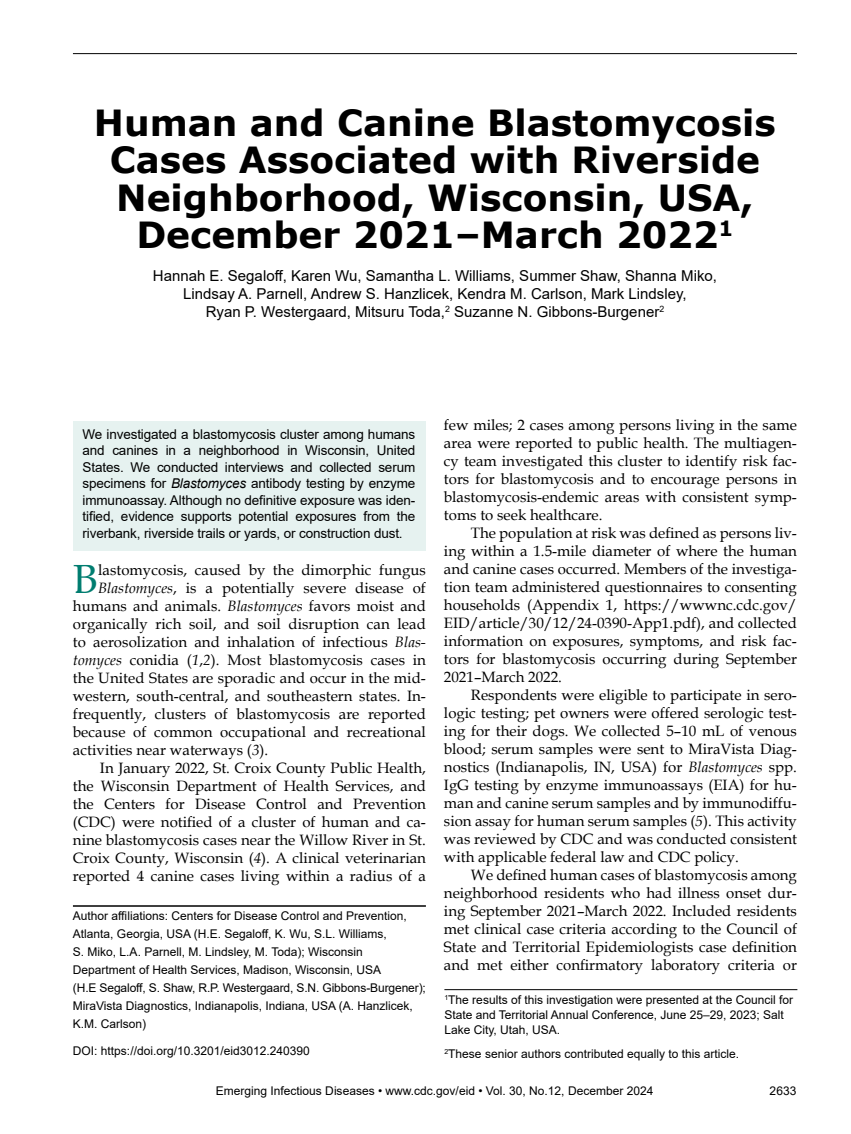
<style>
.page{position:relative;width:851px;height:1134px;background:#fff}
.page>*{position:absolute;margin:0;border:0;box-sizing:border-box;transform-origin:0 0}
.t1{font:40.8px "Book Antiqua";color:#007d70}
.t2{font:700 36px/37.5px "Verdana";color:#000;text-align:center}
.t3{font:15px/18px "Book Antiqua";color:#000;text-align:justify}
.t4{font:15px/18px "Arial";color:#000;text-align:center}
.t5{font:13.5px/16.5px "Arial";letter-spacing:-.01em;color:#000;text-align:justify}
.t6{font:12px/18px "Arial";color:#000}
.s1{font-style:italic}
</style>
<div class="page">
<hr style="left:73px;top:53px;width:723px;height:1px;background:#000">
<hr style="left:73px;top:905px;width:353px;height:2px;background:#000">
<div style="left:73px;top:421px;width:353px;height:130px;background:#e6f2f0"></div>
<hr style="left:444px;top:989px;width:353px;height:1px;background:#000">
<h2 class="t2" style="left:94px;top:103px;width:683px">Human and Canine Blastomycosis<br>Cases Associated with Riverside<br>Neighborhood, Wisconsin, USA,<br>December 2021–March 2022<sup>1</sup></h2>
<p class="t4" style="left:153px;top:267px;width:565px">Hannah E. Segaloff, Karen Wu, Samantha L. Williams, Summer Shaw, Shanna Miko,<br>Lindsay A. Parnell, Andrew S. Hanzlicek, Kendra M. Carlson, Mark Lindsley,<br>Ryan P. Westergaard, Mitsuru Toda,<sup>2</sup> Suzanne N. Gibbons-Burgener<sup>2</sup></p>
<p class="t5" style="left:82px;top:426px;width:334px">We investigated a blastomycosis cluster among humans and canines in a neighborhood in Wisconsin, United States. We conducted interviews and collected serum specimens for <span class="s1">Blastomyces</span> antibody testing by enzyme immunoassay. Although no definitive exposure was iden&shy;tified, evidence supports potential exposures from the riverbank, riverside trails or yards, or construction dust.</p>
<h1 class="t1" style="left:73px;top:551px;width:26px">B</h1>
<p class="t3" style="left:98px;top:561px;width:329px">lastomycosis, caused by the dimorphic fungus</p>
<p class="t3" style="left:98px;top:579px;width:329px"><span class="s1">Blastomyces</span>, is a potentially severe disease of</p>
<p class="t3" style="left:73px;top:597px;width:354px">humans and animals. <span class="s1">Blastomyces</span> favors moist and</p>
<p class="t3" style="left:73px;top:615px;width:354px">organically rich soil, and soil disruption can lead</p>
<p class="t3" style="left:73px;top:633px;width:354px">to aerosolization and inhalation of infectious <span class="s1">Blas-</span></p>
<p class="t3" style="left:73px;top:651px;width:354px"><span class="s1">tomyces</span> conidia (<span class="s1">1</span>,<span class="s1">2</span>). Most blastomycosis cases in</p>
<p class="t3" style="left:73px;top:669px;width:354px">the United States are sporadic and occur in the mid-</p>
<p class="t3" style="left:73px;top:687px;width:354px">western, south-central, and southeastern states. In-</p>
<p class="t3" style="left:73px;top:705px;width:354px">frequently, clusters of blastomycosis are reported</p>
<p class="t3" style="left:73px;top:723px;width:354px">because of common occupational and recreational</p>
<p class="t3" style="left:73px;top:741px;width:197px">activities near waterways (<span class="s1">3</span>).</p>
<p class="t3" style="left:100px;top:759px;width:327px">In January 2022, St. Croix County Public Health,</p>
<p class="t3" style="left:73px;top:777px;width:354px">the Wisconsin Department of Health Services, and</p>
<p class="t3" style="left:73px;top:795px;width:354px">the Centers for Disease Control and Prevention</p>
<p class="t3" style="left:73px;top:813px;width:354px">(CDC) were notified of a cluster of human and ca-</p>
<p class="t3" style="left:73px;top:831px;width:354px">nine blastomycosis cases near the Willow River in St.</p>
<p class="t3" style="left:73px;top:849px;width:354px">Croix County, Wisconsin (<span class="s1">4</span>). A clinical veterinarian</p>
<p class="t3" style="left:73px;top:867px;width:354px">reported 4 canine cases living within a radius of a</p>
<p class="t6" style="left:73px;top:907px;width:354px">Author affiliations: Centers for Disease Control and Prevention, Atlanta, Georgia, USA (H.E. Segaloff, K. Wu, S.L. Williams,<br>S. Miko, L.A. Parnell, M. Lindsley, M. Toda); Wisconsin Department of Health Services, Madison, Wisconsin, USA<br>(H.E Segaloff, S. Shaw, R.P. Westergaard, S.N. Gibbons-Burgener); MiraVista Diagnostics, Indianapolis, Indiana, USA (A. Hanzlicek, K.M. Carlson)</p>
<p class="t6" style="left:73px;top:1042px;width:238px">DOI: https://doi.org/10.3201/eid3012.240390</p>
<p class="t3" style="left:444px;top:415px;width:354px">few miles; 2 cases among persons living in the same area were reported to public health. The multiagen&shy;cy team investigated this cluster to identify risk fac&shy;tors for blastomycosis and to encourage persons in blastomycosis-endemic areas with consistent symp&shy;toms to seek healthcare.</p>
<p class="t3" style="left:444px;top:523px;width:354px;text-indent:27px">The population at risk was defined as persons liv&shy;ing within a 1.5-mile diameter of where the human and canine cases occurred. Members of the investiga&shy;tion team administered questionnaires to consenting households (Appendix 1, https://wwwnc.cdc.gov/ EID/article/30/12/24-0390-App1.pdf), and collected information on exposures, symptoms, and risk fac&shy;tors for blastomycosis occurring during September 2021–March 2022.</p>
<p class="t3" style="left:444px;top:685px;width:354px;text-indent:27px">Respondents were eligible to participate in sero&shy;logic testing; pet owners were offered serologic test&shy;ing for their dogs. We collected 5–10 mL of venous blood; serum samples were sent to MiraVista Diag&shy;nostics (Indianapolis, IN, USA) for <span class="s1">Blastomyces</span> spp.<br>IgG testing by enzyme immunoassays (EIA) for hu&shy;man and canine serum samples and by immunodiffu&shy;sion assay for human serum samples (<span class="s1">5</span>). This activity was reviewed by CDC and was conducted consistent with applicable federal law and CDC policy.</p>
<p class="t3" style="left:444px;top:865px;width:354px;text-indent:27px">We defined human cases of blastomycosis among neighborhood residents who had illness onset dur&shy;ing September 2021–March 2022. Included residents met clinical case criteria according to the Council of State and Territorial Epidemiologists case definition and met either confirmatory laboratory criteria or</p>
<p class="t6" style="left:444px;top:992px;width:350px;line-height:15px"><sup>1</sup>The results of this investigation were presented at the Council for<br>State and Territorial Annual Conference, June 25–29, 2023; Salt<br>Lake City, Utah, USA.</p>
<p class="t6" style="left:444px;top:1044px;width:296px"><sup>2</sup>These senior authors contributed equally to this article.</p>
<p class="t6" style="left:216px;top:1082px;width:439px">Emerging Infectious Diseases • www.cdc.gov/eid • Vol. 30, No.12, December 2024</p>
<p class="t6" style="left:769px;top:1082px;width:28px">2633</p>
</div>
